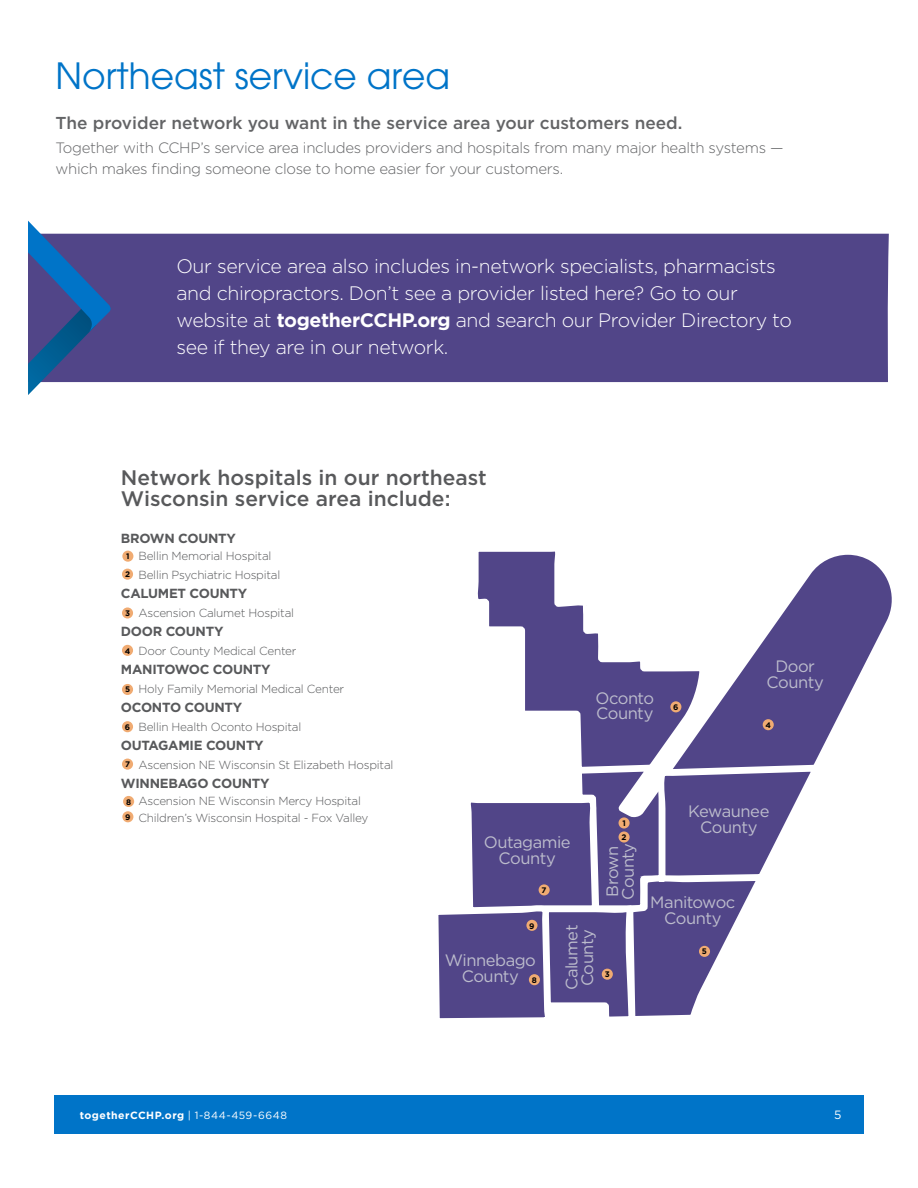
<style>
.page{position:relative;width:918px;height:1188px;background:#fff}
.page>*{position:absolute;margin:0;border:0;box-sizing:border-box;transform-origin:0 0}
.t1{font:36px "ITC Avant Garde Pro";color:#0074c8}
.t2{font:500 21px/21px "Gotham";color:#58595b}
.t3{font:300 19.5px/27px "Gotham";letter-spacing:-.02em;color:#fff}
.t4{font:500 17.25px "Gotham";color:#636466}
.t5{font:16.5px/15.8px "Gotham";letter-spacing:-.03em;color:#bcbccc;text-align:center}
.t6{font:300 15px/21px "Gotham";letter-spacing:-.02em;color:#636466}
.t7{font:700 13.2px "Gotham";letter-spacing:-.02em;color:#58595b}
.t8{font:12px "Gotham";color:#fff}
.t9{font:300 11.7px/19px "Gotham";letter-spacing:-.02em;color:#58595b}
.t10{font:700 10.5px "Gotham";letter-spacing:.045em;color:#fff}
.t11{font:700 8.1px/15.3px "Gotham";color:#000}
.s1{font-weight:700}
.s2{font-weight:400}
</style>
<div class="page">
<div style="left:54px;top:1095px;width:810px;height:39px;background:#0074c8"></div>
<div style="left:122px;top:551px;width:11px;height:11px;background:#f0ab72;border-radius:50%"></div>
<div style="left:122px;top:569px;width:11px;height:11px;background:#f0ab72;border-radius:50%"></div>
<div style="left:122px;top:607px;width:11px;height:12px;background:#f0ab72;border-radius:50%"></div>
<div style="left:122px;top:645px;width:11px;height:11px;background:#f0ab72;border-radius:50%"></div>
<div style="left:122px;top:684px;width:11px;height:11px;background:#f0ab72;border-radius:50%"></div>
<div style="left:122px;top:721px;width:11px;height:11px;background:#f0ab72;border-radius:50%"></div>
<div style="left:122px;top:759px;width:11px;height:11px;background:#f0ab72;border-radius:50%"></div>
<div style="left:123px;top:796px;width:11px;height:11px;background:#f0ab72;border-radius:50%"></div>
<div style="left:122px;top:811px;width:11px;height:11px;background:#f0ab72;border-radius:50%"></div>
<svg style="left:477px;top:551px;width:178px;height:180px"></svg>
<svg style="left:655px;top:554px;width:237px;height:187px"></svg>
<svg style="left:438px;top:731px;width:388px;height:288px"></svg>
<div style="left:602px;top:969px;width:11px;height:11px;background:#f0ab72;border-radius:50%"></div>
<div style="left:619px;top:817px;width:11px;height:12px;background:#f0ab72;border-radius:50%"></div>
<div style="left:619px;top:831px;width:11px;height:12px;background:#f0ab72;border-radius:50%"></div>
<div style="left:763px;top:719px;width:11px;height:11px;background:#f0ab72;border-radius:50%"></div>
<div style="left:699px;top:946px;width:11px;height:11px;background:#f0ab72;border-radius:50%"></div>
<div style="left:670px;top:701px;width:11px;height:11px;background:#f0ab72;border-radius:50%"></div>
<div style="left:539px;top:884px;width:11px;height:11px;background:#f0ab72;border-radius:50%"></div>
<div style="left:529px;top:974px;width:11px;height:11px;background:#f0ab72;border-radius:50%"></div>
<div style="left:526px;top:920px;width:12px;height:11px;background:#f0ab72;border-radius:50%"></div>
<div style="left:113px;top:234px;width:776px;height:148px;background:#514588"></div>
<svg style="left:28px;top:221px;width:85px;height:174px;background:#5069a4"></svg>
<h1 class="t1" style="left:56px;top:54px;width:396px">Northeast service area</h1>
<h3 class="t4" style="left:56px;top:112px;width:629px">The provider network you want in the service area your customers need.</h3>
<p class="t6" style="left:56px;top:137px;width:730px">Together with CCHP’s service area includes providers and hospitals from many major health systems — which makes finding someone close to home easier for your customers.</p>
<h3 class="t3" style="left:176px;top:252px;width:617px">Our service area also includes in-network specialists, pharmacists and chiropractors. Don’t see a provider listed here? Go to our website at <span class="s1">togetherCCHP.org</span> and search our Provider Directory to see if they are in our network.</h3>
<h2 class="t2" style="left:121px;top:467px;width:367px">Network hospitals in our northeast<br>Wisconsin service area include:</h2>
<p class="t7" style="left:121px;top:529px;width:117px">BROWN COUNTY</p>
<p class="t9" style="left:138px;top:546px;width:143px">Bellin Memorial Hospital<br>Bellin Psychiatric Hospital</p>
<p class="t7" style="left:121px;top:584px;width:128px">CALUMET COUNTY</p>
<p class="t9" style="left:138px;top:603px;width:157px">Ascension Calumet Hospital</p>
<p class="t7" style="left:121px;top:622px;width:104px">DOOR COUNTY</p>
<p class="t9" style="left:138px;top:641px;width:160px">Door County Medical Center</p>
<p class="t7" style="left:121px;top:660px;width:151px">MANITOWOC COUNTY</p>
<p class="t9" style="left:138px;top:679px;width:207px">Holy Family Memorial Medical Center</p>
<p class="t7" style="left:121px;top:698px;width:123px">OCONTO COUNTY</p>
<p class="t9" style="left:138px;top:717px;width:164px">Bellin Health Oconto Hospital</p>
<p class="t7" style="left:121px;top:737px;width:144px">OUTAGAMIE COUNTY</p>
<p class="t9" style="left:138px;top:755px;width:256px">Ascension NE Wisconsin St Elizabeth Hospital</p>
<p class="t7" style="left:121px;top:775px;width:150px">WINNEBAGO COUNTY</p>
<p class="t9" style="left:138px;top:792px;width:231px;line-height:16.8px">Ascension NE Wisconsin Mercy Hospital<br>Children’s Wisconsin Hospital - Fox Valley</p>
<p class="t11" style="left:126px;top:549px;width:5px">1</p>
<p class="t11" style="left:125px;top:567px;width:7px">2</p>
<p class="t11" style="left:125px;top:606px;width:6px">3</p>
<p class="t11" style="left:125px;top:643px;width:7px">4</p>
<p class="t11" style="left:125px;top:682px;width:7px">5</p>
<p class="t11" style="left:125px;top:719px;width:7px">6</p>
<p class="t11" style="left:125px;top:757px;width:6px">7</p>
<p class="t11" style="left:125px;top:794px;width:7px">8<br>9</p>
<h3 class="t5" style="left:766px;top:658px;width:59px">Door<br>County</h3>
<h3 class="t5" style="left:595px;top:690px;width:60px;text-align:left">Oconto<br>County</h3>
<p class="t11" style="left:673px;top:700px;width:7px">6</p>
<p class="t11" style="left:765px;top:717px;width:7px">4</p>
<h3 class="t5" style="left:688px;top:803px;width:83px">Kewaunee<br>County</h3>
<p class="t11" style="left:622px;top:816px;width:7px;line-height:14.1px">1<br>2</p>
<h3 class="t5" style="left:484px;top:834px;width:88px">Outagamie<br>County</h3>
<h3 class="t5" style="left:604px;top:900px;width:59px;text-align:left;rotate:-90deg">Brown<br>County</h3>
<p class="t11" style="left:542px;top:883px;width:6px">7</p>
<h3 class="t5" style="left:650px;top:894px;width:87px">Manitowoc<br>County</h3>
<p class="t11" style="left:529px;top:918px;width:7px">9</p>
<h3 class="t5" style="left:564px;top:990px;width:67px;text-align:left;rotate:-90deg">Calumet<br>County</h3>
<p class="t11" style="left:702px;top:944px;width:7px">5</p>
<h3 class="t5" style="left:445px;top:952px;width:93px">Winnebago<br>County</h3>
<p class="t11" style="left:605px;top:967px;width:6px">3</p>
<p class="t11" style="left:532px;top:972px;width:7px">8</p>
<p class="t10" style="left:80px;top:1108px;width:209px">togetherCCHP.org <span class="s2">| 1-844-459-6648</span></p>
<p class="t8" style="left:834px;top:1107px;width:9px">5</p>
</div>
